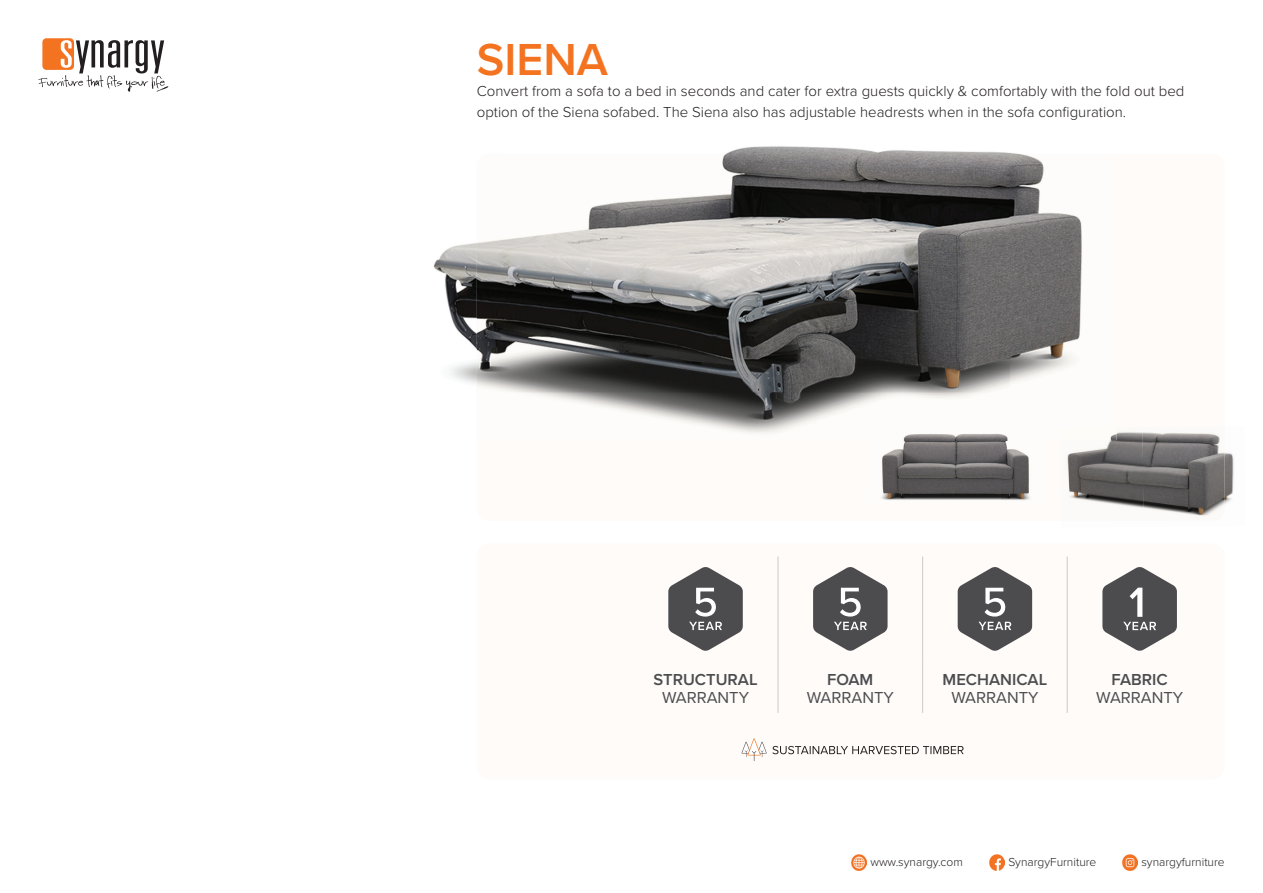
<style>
.page{position:relative;width:1263px;height:893px;background:#fff}
.page>*{position:absolute;margin:0;border:0;box-sizing:border-box;transform-origin:0 0}
.t1{font:600 46.5px "Proxima Nova";color:#f47321}
.t2{font:16.5px "Proxima Nova";color:#4c4c4f}
.t3{font:600 16.5px "Proxima Nova";color:#4c4c4f}
.t4{font:300 15px/21px "Proxima Nova";color:#231f20}
.t5{font:300 12px "Proxima Nova";color:#231f20}
</style>
<div class="page">
<div style="left:42px;top:38px;width:32px;height:32px;background:#f47321;border-radius:4px"></div>
<svg style="left:38px;top:40px;width:130px;height:52px"></svg>
<img style="left:989px;top:855px;width:15px;height:15px">
<img style="left:851px;top:855px;width:16px;height:15px">
<img style="left:1122px;top:855px;width:15px;height:15px">
<div style="left:477px;top:544px;width:748px;height:235px;background:#fefbf8;border-radius:13px"></div>
<hr style="left:778px;top:556px;width:1px;height:105px;background:#c9cacc">
<hr style="left:922px;top:556px;width:1px;height:105px;background:#c9cacc">
<hr style="left:1067px;top:556px;width:1px;height:105px;background:#c9cacc">
<hr style="left:778px;top:661px;width:1px;height:52px;background:#c9cacc">
<hr style="left:922px;top:661px;width:1px;height:52px;background:#c9cacc">
<hr style="left:1067px;top:661px;width:1px;height:52px;background:#c9cacc">
<svg style="left:668px;top:567px;width:75px;height:84px"></svg>
<svg style="left:813px;top:567px;width:74px;height:84px"></svg>
<svg style="left:958px;top:567px;width:74px;height:84px"></svg>
<svg style="left:1102px;top:567px;width:75px;height:84px"></svg>
<svg style="left:742px;top:738px;width:222px;height:23px"></svg>
<div style="left:477px;top:154px;width:748px;height:367px;background:#fefbf8;border-radius:13px"></div>
<img style="left:1225px;top:452px;width:9px;height:52px">
<img style="left:1067px;top:432px;width:158px;height:84px">
<img style="left:433px;top:243px;width:44px;height:141px">
<img style="left:726px;top:146px;width:293px;height:8px">
<img style="left:477px;top:154px;width:605px;height:279px">
<img style="left:1060px;top:427px;width:57px;height:13px">
<img style="left:867px;top:427px;width:177px;height:73px">
<h1 class="t1" style="left:477px;top:25px;width:133px">SIENA</h1>
<p class="t4" style="left:477px;top:80px;width:709px">Convert from a sofa to a bed in seconds and cater for extra guests quickly &amp; comfortably with the fold out bed option of the Siena sofabed. The Siena also has adjustable headrests when in the sofa configuration.</p>
<p class="t3" style="left:653px;top:667px;width:106px">STRUCTURAL</p>
<p class="t2" style="left:662px;top:685px;width:88px">WARRANTY</p>
<p class="t3" style="left:827px;top:667px;width:48px">FOAM</p>
<p class="t2" style="left:807px;top:685px;width:88px">WARRANTY</p>
<p class="t3" style="left:943px;top:667px;width:106px">MECHANICAL</p>
<p class="t2" style="left:951px;top:685px;width:88px">WARRANTY</p>
<p class="t3" style="left:1111px;top:667px;width:58px">FABRIC</p>
<p class="t2" style="left:1096px;top:685px;width:88px">WARRANTY</p>
<p class="t5" style="left:870px;top:853px;width:94px">www.synargy.com</p>
<p class="t5" style="left:1008px;top:853px;width:90px">SynargyFurniture</p>
<p class="t5" style="left:1141px;top:853px;width:85px">synargyfurniture</p>
</div>
